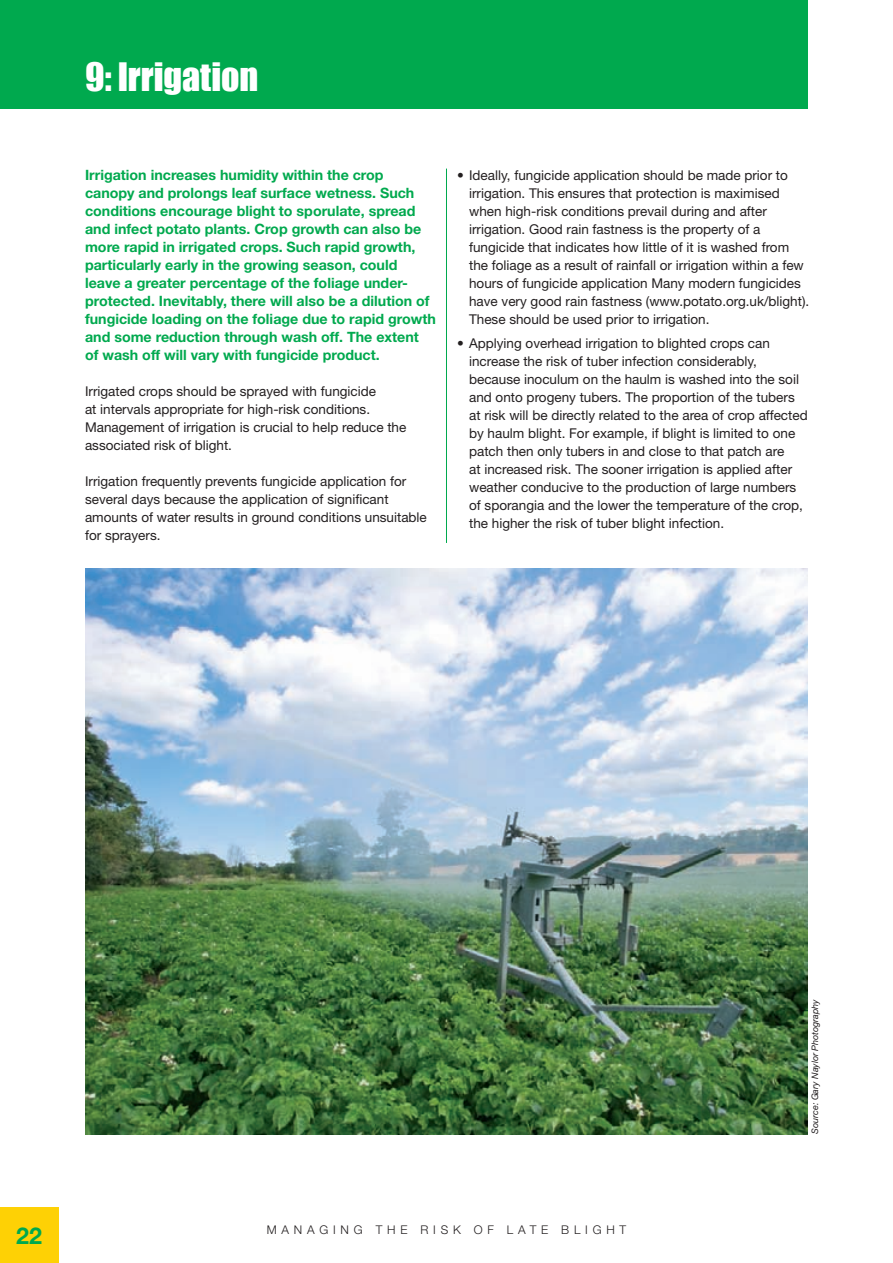
<style>
.page{position:relative;width:893px;height:1263px;background:#fff}
.page>*{position:absolute;margin:0;border:0;box-sizing:border-box;transform-origin:0 0}
.t1{font:36px "Impact";color:#fff}
.t2{font:700 23.25px "Helvetica Neue";color:#00a94e}
.t3{font:700 14.25px/18px "Helvetica Neue";color:#00a94e}
.t4{font:13.5px/18px "Helvetica Neue";color:#231f20}
.t5{font:300 12px "Helvetica Neue";letter-spacing:.4em;color:#231f20}
.t6{font:italic 9px "Helvetica Neue";color:#231f20}
</style>
<div class="page">
<div style="left:0;top:0;width:808px;height:109px;background:#00a94e"></div>
<div style="left:0;top:1208px;width:58px;height:55px;background:#fed105"></div>
<hr style="left:446px;top:169px;width:1px;height:374px;background:#00a94e">
<img style="left:85px;top:569px;width:723px;height:565px">
<h1 class="t1" style="left:85px;top:55px;width:175px">9: Irrigation</h1>
<p class="t3" style="left:85px;top:166px;width:352px">Irrigation increases humidity within the crop canopy and prolongs leaf surface wetness. Such conditions encourage blight to sporulate, spread and infect potato plants. Crop growth can also be more rapid in irrigated crops. Such rapid growth, particularly early in the growing season, could leave a greater percentage of the foliage under&shy;protected. Inevitably, there will also be a dilution of fungicide loading on the foliage due to rapid growth and some reduction through wash off. The extent of wash off will vary with fungicide product.</p>
<p class="t4" style="left:85px;top:382px;width:323px">Irrigated crops should be sprayed with fungicide<br>at intervals appropriate for high-risk conditions.<br>Management of irrigation is crucial to help reduce the associated risk of blight.</p>
<p class="t4" style="left:85px;top:472px;width:343px">Irrigation frequently prevents fungicide application for several days because the application of significant amounts of water results in ground conditions unsuitable for sprayers.</p>
<p class="t4" style="left:469px;top:166px;width:342px;text-indent:-12px">• Ideally, fungicide application should be made prior to irrigation. This ensures that protection is maximised when high-risk conditions prevail during and after irrigation. Good rain fastness is the property of a fungicide that indicates how little of it is washed from the foliage as a result of rainfall or irrigation within a few hours of fungicide application Many modern fungicides have very good rain fastness (www.potato.org.uk/blight).<br>These should be used prior to irrigation.</p>
<p class="t4" style="left:469px;top:334px;width:340px;text-indent:-12px">• Applying overhead irrigation to blighted crops can increase the risk of tuber infection considerably, because inoculum on the haulm is washed into the soil and onto progeny tubers. The proportion of the tubers at risk will be directly related to the area of crop affected by haulm blight. For example, if blight is limited to one patch then only tubers in and close to that patch are<br>at increased risk. The sooner irrigation is applied after weather conducive to the production of large numbers of sporangia and the lower the temperature of the crop, the higher the risk of tuber blight infection.</p>
<p class="t6" style="left:809px;top:1134px;width:136px;rotate:-90deg">Source: Gary Naylor Photography</p>
<h2 class="t2" style="left:16px;top:1222px;width:27px">22</h2>
<p class="t5" style="left:267px;top:1222px;width:361px">MANAGING THE RISK OF LATE BLIGHT</p>
</div>
